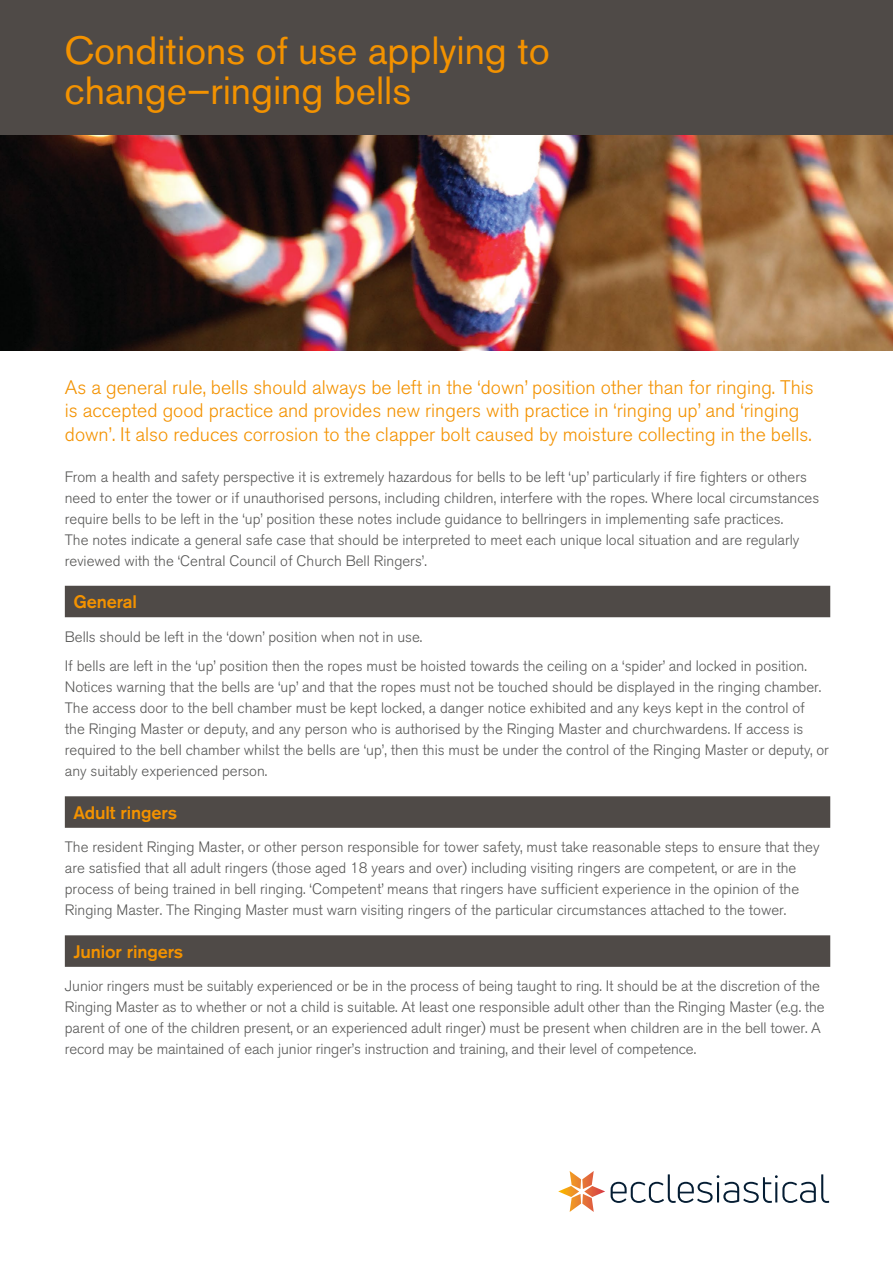
<style>
.page{position:relative;width:893px;height:1263px;background:#fff}
.page>*{position:absolute;margin:0;border:0;box-sizing:border-box;transform-origin:0 0}
.t1{font:39px/40.5px "Akzidenz Grotesk BQ";color:#f39200}
.t2{font:300 19.5px/23.4px "Akzidenz Grotesk BQ";color:#f39200}
.t3{font:500 18px "Akzidenz Grotesk BQ";letter-spacing:-.005em;color:#f39200}
.t4{font:300 15px/21px "Akzidenz Grotesk BQ";color:#575756}
</style>
<div class="page">
<div style="left:0;top:0;width:893px;height:140px;background:#4f4a47"></div>
<div style="left:65px;top:935px;width:765px;height:32px;background:#4f4a47"></div>
<div style="left:65px;top:796px;width:765px;height:32px;background:#4f4a47"></div>
<div style="left:65px;top:586px;width:765px;height:31px;background:#4f4a47"></div>
<img style="left:0;top:135px;width:893px;height:216px">
<svg style="left:611px;top:1174px;width:218px;height:29px"></svg>
<svg style="left:558px;top:1171px;width:47px;height:41px"></svg>
<h1 class="t1" style="left:64px;top:30px;width:487px">Conditions of use applying to change–ringing bells</h1>
<h3 class="t2" style="left:65px;top:376px;width:750px">As a general rule, bells should always be left in the ‘down’ position other than for ringing. This is accepted good practice and provides new ringers with practice in ‘ringing up’ and ‘ringing down’. It also reduces corrosion to the clapper bolt caused by moisture collecting in the bells.</h3>
<p class="t4" style="left:65px;top:466px;width:756px">From a health and safety perspective it is extremely hazardous for bells to be left ‘up’ particularly if fre fghters or others need to enter the tower or if unauthorised persons, including children, interfere with the ropes. Where local circumstances require bells to be left in the ‘up’ position these notes include guidance to bellringers in implementing safe practices.<br>The notes indicate a general safe case that should be interpreted to meet each unique local situation and are regularly reviewed with the ‘Central Council of Church Bell Ringers’.</p>
<p class="t3" style="left:73px;top:591px;width:65px">General</p>
<p class="t4" style="left:65px;top:626px;width:359px">Bells should be left in the ‘down’ position when not in use.</p>
<p class="t4" style="left:65px;top:656px;width:766px">If bells are left in the ‘up’ position then the ropes must be hoisted towards the ceiling on a ‘spider’ and locked in position.<br>Notices warning that the bells are ‘up’ and that the ropes must not be touched should be displayed in the ringing chamber.<br>The access door to the bell chamber must be kept locked, a danger notice exhibited and any keys kept in the control of<br>the Ringing Master or deputy, and any person who is authorised by the Ringing Master and churchwardens. If access is required to the bell chamber whilst the bells are ‘up’, then this must be under the control of the Ringing Master or deputy, or any suitably experienced person.</p>
<p class="t3" style="left:73px;top:801px;width:105px">Adult ringers</p>
<p class="t4" style="left:65px;top:837px;width:756px">The resident Ringing Master, or other person responsible for tower safety, must take reasonable steps to ensure that they are satisfed that all adult ringers (those aged 18 years and over) including visiting ringers are competent, or are in the process of being trained in bell ringing. ‘Competent’ means that ringers have suffcient experience in the opinion of the Ringing Master. The Ringing Master must warn visiting ringers of the particular circumstances attached to the tower.</p>
<p class="t3" style="left:73px;top:940px;width:111px">Junior ringers</p>
<p class="t4" style="left:65px;top:976px;width:761px">Junior ringers must be suitably experienced or be in the process of being taught to ring. It should be at the discretion of the Ringing Master as to whether or not a child is suitable. At least one responsible adult other than the Ringing Master (e.g. the parent of one of the children present, or an experienced adult ringer) must be present when children are in the bell tower. A record may be maintained of each junior ringer’s instruction and training, and their level of competence.</p>
</div>
